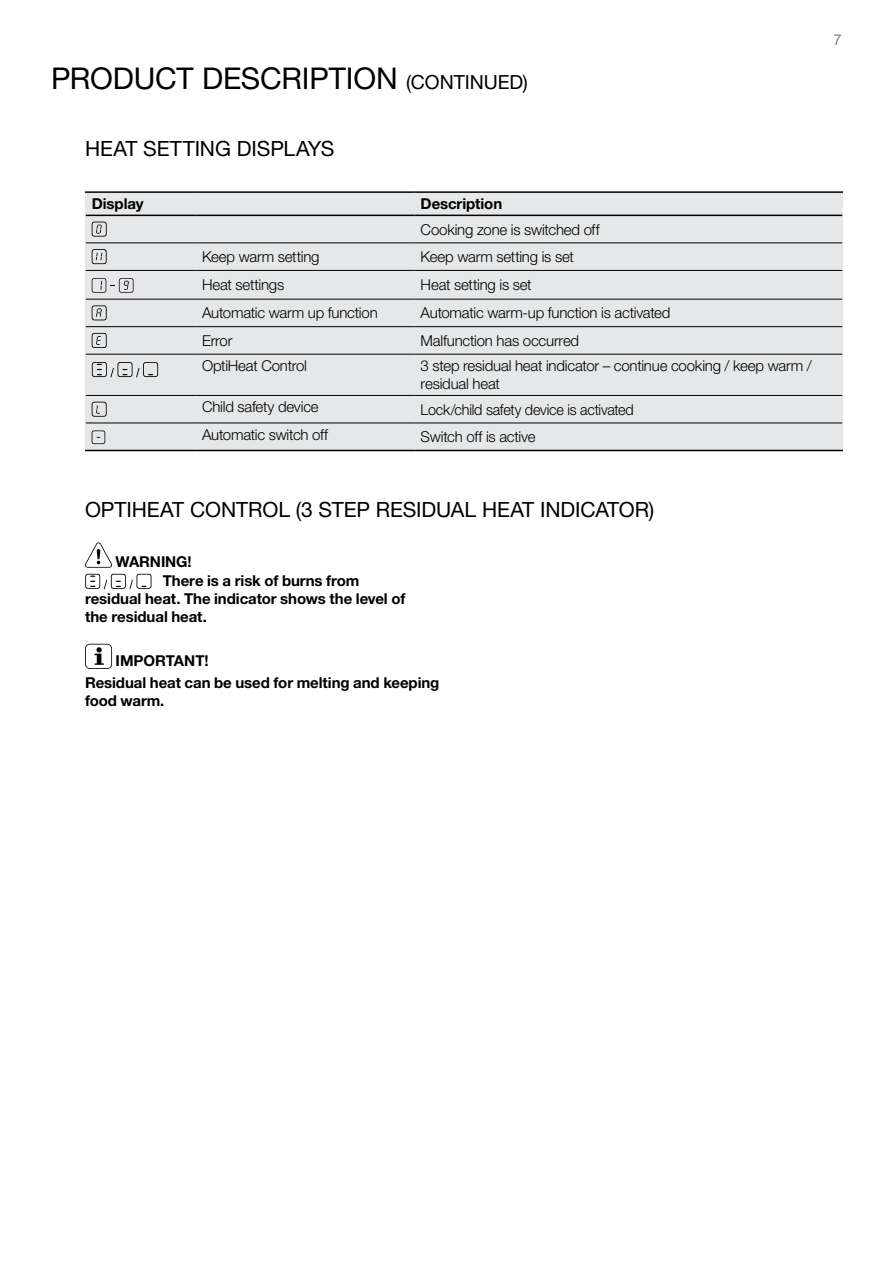
<style>
.page{position:relative;width:893px;height:1263px;background:#fff}
.page>*{position:absolute;margin:0;border:0;box-sizing:border-box;transform-origin:0 0}
.t1{font:30px "Helvetica Neue LT Std";letter-spacing:-.005em;color:#000}
.t2{font:21px "Helvetica Neue LT Std";letter-spacing:-.005em;color:#000}
.t3{font:300 15px/18px "Helvetica Neue LT Std";letter-spacing:-.015em;color:#000}
.t4{font:700 15px/22.2px "Helvetica Neue LT Std";letter-spacing:-.005em;color:#000}
.t5{font:300 15px "Helvetica Neue LT Std";letter-spacing:-.015em;color:#000;scale:.96 1}
.t6{font:300 15px "Helvetica Neue LT Std";color:#58595b}
.s1{font-size:19.5px}
</style>
<div class="page">
<div style="left:86px;top:193px;width:756px;height:257px;background:#e6e7e8"></div>
<svg style="left:85px;top:193px;width:1px;height:161px"></svg>
<svg style="left:195px;top:193px;width:1px;height:161px"></svg>
<svg style="left:414px;top:193px;width:1px;height:161px"></svg>
<svg style="left:842px;top:193px;width:1px;height:161px"></svg>
<hr style="left:85px;top:354px;width:1px;height:41px;background:#e6e7e8">
<hr style="left:195px;top:355px;width:1px;height:40px;background:#e6e7e8">
<hr style="left:414px;top:355px;width:1px;height:40px;background:#e6e7e8">
<hr style="left:842px;top:354px;width:1px;height:41px;background:#e6e7e8">
<svg style="left:85px;top:395px;width:1px;height:55px"></svg>
<svg style="left:195px;top:396px;width:1px;height:54px"></svg>
<svg style="left:414px;top:396px;width:1px;height:54px"></svg>
<svg style="left:842px;top:395px;width:1px;height:55px"></svg>
<hr style="left:85px;top:191px;width:111px;height:2px;background:#000">
<hr style="left:196px;top:191px;width:218px;height:2px;background:#000">
<hr style="left:414px;top:191px;width:429px;height:2px;background:#000">
<hr style="left:86px;top:215px;width:110px;height:1px;background:#000">
<hr style="left:196px;top:215px;width:218px;height:1px;background:#000">
<hr style="left:414px;top:215px;width:428px;height:1px;background:#000">
<hr style="left:86px;top:395px;width:110px;height:1px;background:#000">
<hr style="left:196px;top:395px;width:218px;height:1px;background:#000">
<hr style="left:414px;top:395px;width:428px;height:1px;background:#000">
<hr style="left:86px;top:354px;width:110px;height:1px;background:#000">
<hr style="left:196px;top:354px;width:218px;height:1px;background:#000">
<hr style="left:414px;top:354px;width:428px;height:1px;background:#000">
<hr style="left:86px;top:326px;width:110px;height:1px;background:#000">
<hr style="left:196px;top:326px;width:218px;height:1px;background:#000">
<hr style="left:414px;top:326px;width:428px;height:1px;background:#000">
<hr style="left:86px;top:242px;width:110px;height:1px;background:#000">
<hr style="left:196px;top:242px;width:218px;height:1px;background:#000">
<hr style="left:414px;top:242px;width:428px;height:1px;background:#000">
<hr style="left:86px;top:270px;width:110px;height:1px;background:#000">
<hr style="left:196px;top:270px;width:218px;height:1px;background:#000">
<hr style="left:414px;top:270px;width:428px;height:1px;background:#000">
<hr style="left:86px;top:299px;width:110px;height:1px;background:#000">
<hr style="left:196px;top:299px;width:218px;height:1px;background:#000">
<hr style="left:414px;top:299px;width:428px;height:1px;background:#000">
<hr style="left:85px;top:450px;width:111px;height:1px;background:#000">
<hr style="left:196px;top:450px;width:218px;height:1px;background:#000">
<hr style="left:414px;top:450px;width:429px;height:1px;background:#000">
<hr style="left:86px;top:423px;width:110px;height:1px;background:#000">
<hr style="left:196px;top:423px;width:218px;height:1px;background:#000">
<hr style="left:414px;top:423px;width:428px;height:1px;background:#000">
<svg style="left:92px;top:222px;width:15px;height:15px"></svg>
<svg style="left:92px;top:249px;width:15px;height:15px"></svg>
<svg style="left:92px;top:278px;width:42px;height:15px"></svg>
<svg style="left:92px;top:305px;width:15px;height:15px"></svg>
<svg style="left:92px;top:333px;width:15px;height:15px"></svg>
<svg style="left:92px;top:362px;width:66px;height:15px"></svg>
<svg style="left:92px;top:402px;width:15px;height:15px"></svg>
<svg style="left:92px;top:430px;width:13px;height:14px"></svg>
<svg style="left:85px;top:542px;width:27px;height:26px"></svg>
<svg style="left:85px;top:574px;width:66px;height:15px"></svg>
<svg style="left:85px;top:644px;width:27px;height:25px"></svg>
<div style="left:86px;top:644px;width:25px;height:24px;background:#fff;border-radius:4px"></div>
<svg style="left:95px;top:647px;width:9px;height:18px"></svg>
<h1 class="t1" style="left:51px;top:61px;width:478px">PRODUCT DESCRIPTION <span class="s1">(CONTINUED)</span></h1>
<h2 class="t2" style="left:85px;top:136px;width:251px">HEAT SETTING DISPLAYS</h2>
<p class="t4" style="left:92px;top:192px;width:53px">Display</p>
<p class="t4" style="left:421px;top:192px;width:83px">Description</p>
<p class="t3" style="left:421px;top:220px;width:180px">Cooking zone is switched off</p>
<p class="t3" style="left:202px;top:247px;width:119px">Keep warm setting</p>
<p class="t3" style="left:421px;top:247px;width:155px">Keep warm setting is set</p>
<p class="t3" style="left:202px;top:275px;width:84px">Heat settings</p>
<p class="t3" style="left:421px;top:275px;width:113px">Heat setting is set</p>
<p class="t3" style="left:202px;top:304px;width:177px">Automatic warm up function</p>
<p class="t3" style="left:421px;top:304px;width:251px">Automatic warm-up function is activated</p>
<p class="t3" style="left:202px;top:331px;width:32px">Error</p>
<p class="t3" style="left:421px;top:331px;width:160px">Malfunction has occurred</p>
<p class="t3" style="left:202px;top:356px;width:106px">OptiHeat Control</p>
<p class="t3" style="left:421px;top:356px;width:393px">3 step residual heat indicator – continue cooking / keep warm / residual heat</p>
<p class="t3" style="left:202px;top:398px;width:118px">Child safety device</p>
<p class="t5" style="left:421px;top:400px;width:224px">Lock/child safety device is activated</p>
<p class="t3" style="left:202px;top:425px;width:128px">Automatic switch off</p>
<p class="t3" style="left:421px;top:427px;width:116px">Switch off is active</p>
<p class="t6" style="left:834px;top:30px;width:10px">7</p>
<h2 class="t2" style="left:85px;top:497px;width:571px">OPTIHEAT CONTROL (3 STEP RESIDUAL HEAT INDICATOR)</h2>
<p class="t4" style="left:116px;top:550px;width:78px">WARNING!</p>
<p class="t4" style="left:163px;top:569px;width:198px">There is a risk of burns from</p>
<p class="t4" style="left:85px;top:587px;width:322px">residual heat. The indicator shows the level of</p>
<p class="t4" style="left:85px;top:605px;width:123px">the residual heat.</p>
<p class="t4" style="left:85px;top:649px;width:356px;text-indent:31px">IMPORTANT!<br>Residual heat can be used for melting and keeping</p>
<p class="t4" style="left:85px;top:689px;width:81px">food warm.</p>
</div>
